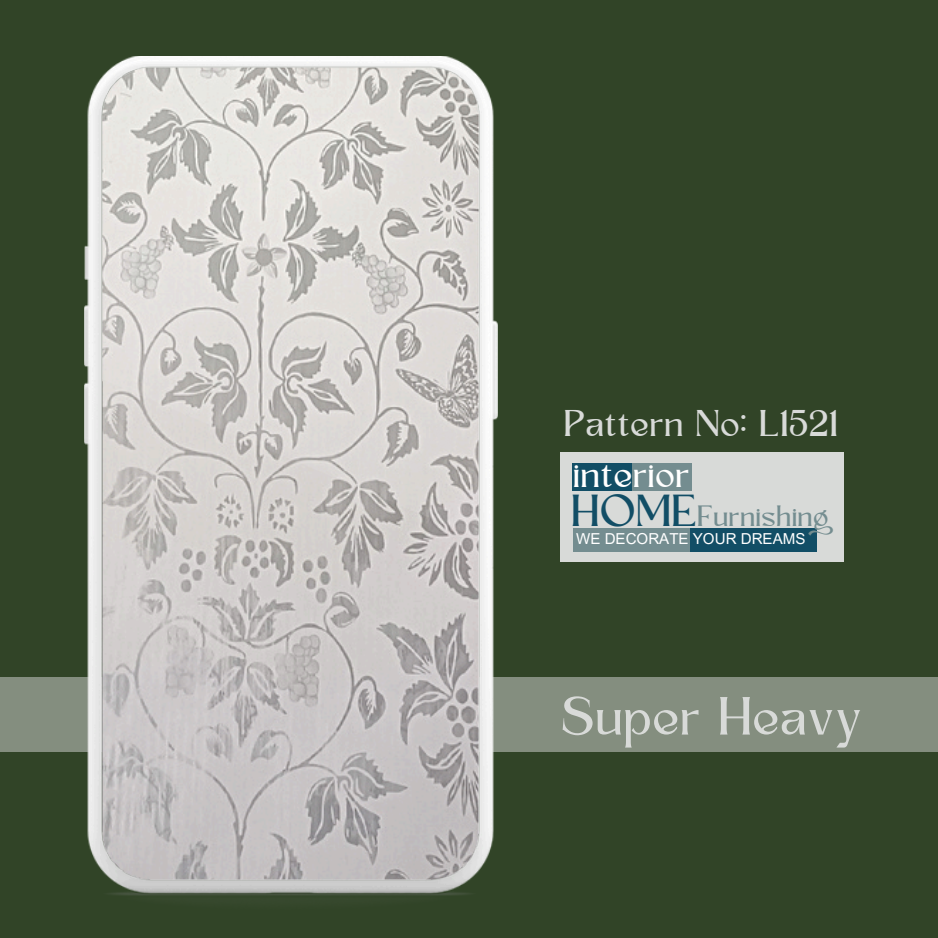
<style>
.page{position:relative;width:938px;height:938px;background:#fff}
.page>*{position:absolute;margin:0;border:0;box-sizing:border-box;transform-origin:0 0}
.t1{font:50px "Kingred Serif";color:#d8dad8}
.t2{font:41.75px "Kingred Serif";color:#124e66}
.t3{font:35px "Kingred Serif";color:#fff}
.t4{font:34.75px "Kingred Serif";color:#d8dad8}
.t5{font:27.5px "Kingred Serif";color:#748d90}
.t6{font:15px "Arial MT Pro";color:#fff}
</style>
<div class="page">
<div style="left:0;top:0;width:938px;height:937px;background:#314427"></div>
<div style="left:0;top:677px;width:938px;height:74px;background:#848e7f"></div>
<img style="left:84px;top:56px;width:413px;height:840px">
<div style="left:560px;top:452px;width:284px;height:110px;background:#d8dad8"></div>
<div style="left:690px;top:528px;width:126px;height:24px;background:#124e66"></div>
<div style="left:573px;top:528px;width:117px;height:24px;background:#748d90"></div>
<div style="left:572px;top:463px;width:60px;height:27px;background:#124e66"></div>
<div style="left:632px;top:463px;width:59px;height:27px;background:#748d90"></div>
<h3 class="t4" style="left:565px;top:410px;width:276px">Pattern No: L1521</h3>
<p class="t3" style="left:574px;top:461px;width:119px">interior</p>
<h4 class="t2" style="left:573px;top:494px;width:127px">HOME</h4>
<h2 class="t5" style="left:698px;top:506px;width:133px">Furnishing</h2>
<h3 class="t6" style="left:576px;top:533px;width:231px">WE DECORATE YOUR DREAMS</h3>
<h1 class="t1" style="left:562px;top:697px;width:303px">Super Heavy</h1>
</div>
